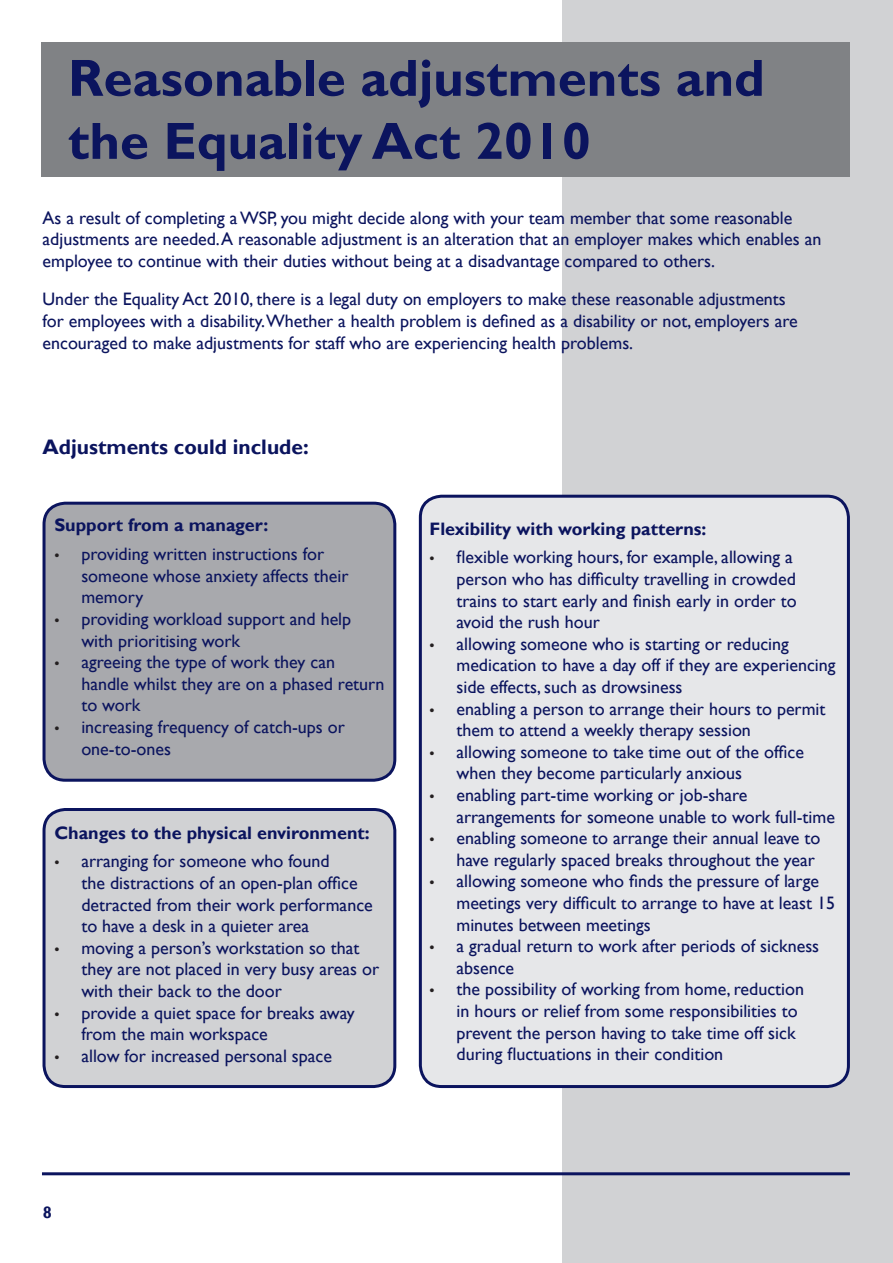
<style>
.page{position:relative;width:893px;height:1263px;background:#fff}
.page>*{position:absolute;margin:0;border:0;box-sizing:border-box;transform-origin:0 0}
.Sub_Title_Style{font:700 52.5px/63px "Gill Sans";color:#0b145e}
.t1{font:700 21px "Gill Sans";color:#0b145e}
.Body_Text_Style{font:18px/21.6px "Gill Sans";color:#0b145e}
.t2{font:700 18px "Gill Sans";color:#0b145e}
.t3{font:700 16.5px "Gill Sans";color:#0b145e}
.s1{font-family:"Myriad Pro";color:#231f20}
</style>
<div class="page">
<div style="left:563px;top:0;width:330px;height:1263px;background:#d1d2d4"></div>
<hr style="left:42px;top:1172px;width:808px;height:3px;background:#0b145e">
<div style="left:41px;top:43px;width:809px;height:72px;background:#808285"></div>
<div style="left:41px;top:104px;width:809px;height:72px;background:#808285"></div>
<div style="left:44px;top:503px;width:351px;height:277px;background:#a8a9ad;border-radius:21px"></div>
<div style="left:43px;top:502px;width:353px;height:280px;border:3px solid #0b145e;border-radius:21px"></div>
<div style="left:44px;top:809px;width:351px;height:277px;background:#d1d2d4;border-radius:21px"></div>
<div style="left:43px;top:808px;width:353px;height:280px;border:3px solid #0b145e;border-radius:21px"></div>
<div style="left:420px;top:496px;width:428px;height:590px;background:#e6e7e9;border-radius:21px"></div>
<div style="left:419px;top:495px;width:431px;height:593px;border:3px solid #0b145e;border-radius:21px"></div>
<p class="Sub_Title_Style" style="left:68px;top:48px;width:698px">Reasonable adjustments and the Equality Act 2010</p>
<p class="Body_Text_Style" style="left:43px;top:207px;width:780px">As a result of completing a WSP, you might decide along with your team member that some reasonable adjustments are needed. A reasonable adjustment is an alteration that an employer makes which enables an employee to continue with their duties without being at a disadvantage compared to others.</p>
<p class="Body_Text_Style" style="left:43px;top:289px;width:757px">Under the Equality Act 2010, there is a legal duty on employers to make these reasonable adjustments for employees with a disability.Whether a health problem is defined as a disability or not, employers are encouraged to make adjustments for staff who are experiencing health problems.</p>
<p class="t1" style="left:43px;top:434px;width:268px">Adjustments could include:</p>
<p class="t2" style="left:54px;top:514px;width:215px">Support from a manager:</p>
<p class="Body_Text_Style" style="left:81px;top:544px;width:269px;text-indent:-27px"><span class="s1">•</span> providing written instructions for someone whose anxiety affects their memory</p>
<p class="Body_Text_Style" style="left:81px;top:608px;width:271px;text-indent:-27px"><span class="s1">•</span> providing workload support and help with prioritising work</p>
<p class="Body_Text_Style" style="left:81px;top:652px;width:305px;text-indent:-27px"><span class="s1">•</span> agreeing the type of work they can handle whilst they are on a phased return to work</p>
<p class="Body_Text_Style" style="left:81px;top:716px;width:265px;text-indent:-27px"><span class="s1">•</span> increasing frequency of catch-ups or one-to-ones</p>
<p class="t2" style="left:54px;top:822px;width:317px">Changes to the physical environment:</p>
<p class="Body_Text_Style" style="left:81px;top:851px;width:293px;text-indent:-27px"><span class="s1">•</span> arranging for someone who found<br>the distractions of an open-plan office detracted from their work performance to have a desk in a quieter area</p>
<p class="Body_Text_Style" style="left:81px;top:937px;width:299px;text-indent:-27px"><span class="s1">•</span> moving a person’s workstation so that they are not placed in very busy areas or with their back to the door</p>
<p class="Body_Text_Style" style="left:81px;top:1002px;width:275px;text-indent:-27px"><span class="s1">•</span> provide a quiet space for breaks away from the main workspace</p>
<p class="Body_Text_Style" style="left:54px;top:1045px;width:279px"><span class="s1">•</span> allow for increased personal space</p>
<p class="t2" style="left:429px;top:518px;width:278px">Flexibility with working patterns:</p>
<p class="Body_Text_Style" style="left:456px;top:547px;width:342px;text-indent:-27px"><span class="s1">•</span> flexible working hours, for example, allowing a person who has difficulty travelling in crowded trains to start early and finish early in order to avoid the rush hour</p>
<p class="Body_Text_Style" style="left:456px;top:633px;width:381px;text-indent:-27px"><span class="s1">•</span> allowing someone who is starting or reducing medication to have a day off if they are experiencing side effects, such as drowsiness</p>
<p class="Body_Text_Style" style="left:456px;top:698px;width:371px;text-indent:-27px"><span class="s1">•</span> enabling a person to arrange their hours to permit them to attend a weekly therapy session</p>
<p class="Body_Text_Style" style="left:456px;top:741px;width:349px;text-indent:-27px"><span class="s1">•</span> allowing someone to take time out of the office when they become particularly anxious</p>
<p class="Body_Text_Style" style="left:456px;top:784px;width:380px;text-indent:-27px"><span class="s1">•</span> enabling part-time working or job-share arrangements for someone unable to work full-time</p>
<p class="Body_Text_Style" style="left:456px;top:828px;width:365px;text-indent:-27px"><span class="s1">•</span> enabling someone to arrange their annual leave to have regularly spaced breaks throughout the year</p>
<p class="Body_Text_Style" style="left:456px;top:871px;width:380px;text-indent:-27px"><span class="s1">•</span> allowing someone who finds the pressure of large meetings very difficult to arrange to have at least 15 minutes between meetings</p>
<p class="Body_Text_Style" style="left:456px;top:936px;width:364px;text-indent:-27px"><span class="s1">•</span> a gradual return to work after periods of sickness absence</p>
<p class="Body_Text_Style" style="left:456px;top:979px;width:349px;text-indent:-27px"><span class="s1">•</span> the possibility of working from home, reduction in hours or relief from some responsibilities to prevent the person having to take time off sick during fluctuations in their condition</p>
<p class="t3" style="left:43px;top:1202px;width:11px">8</p>
</div>
